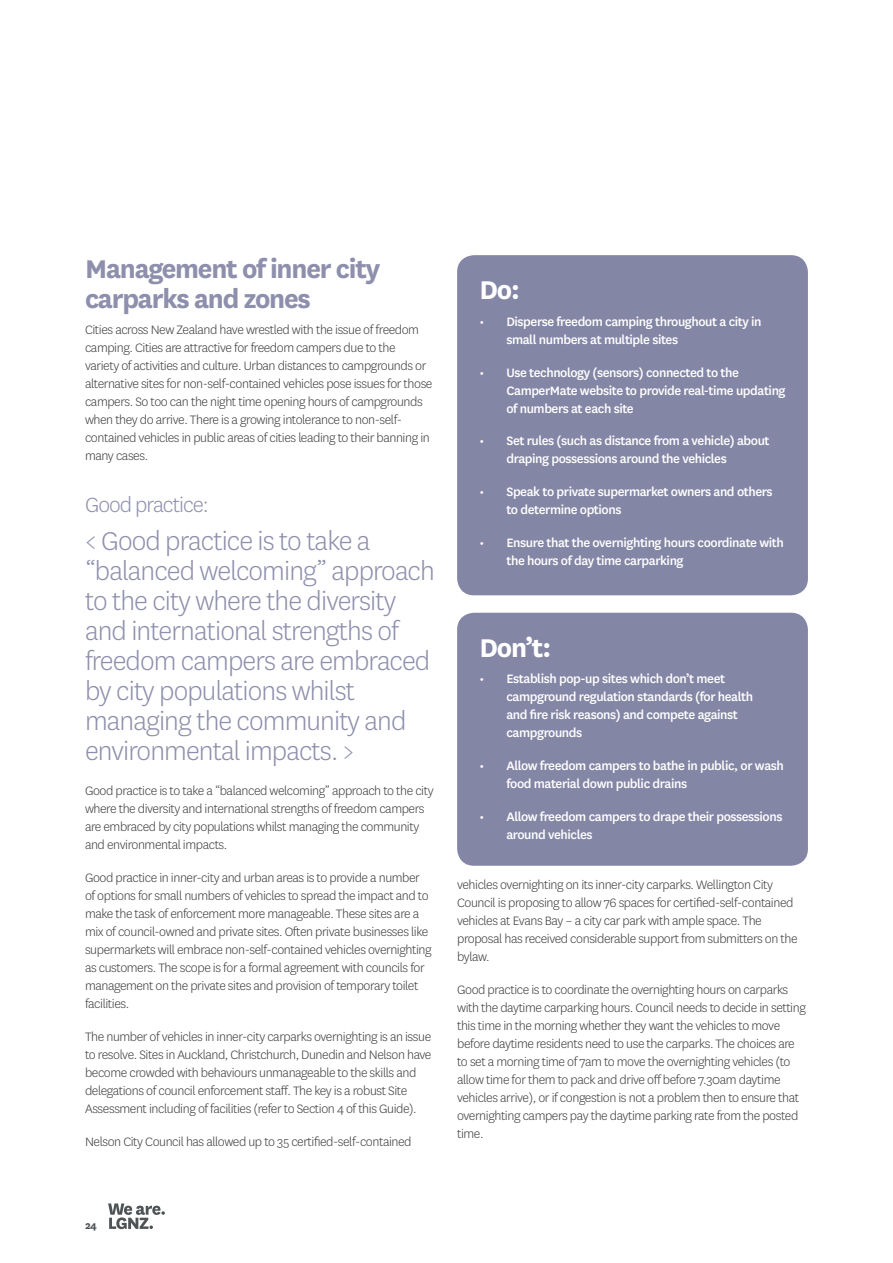
<style>
.page{position:relative;width:893px;height:1263px;background:#fff}
.page>*{position:absolute;margin:0;border:0;box-sizing:border-box;transform-origin:0 0}
.Pull_Quote{font:300 30px/30px "National";letter-spacing:-.03em;color:#8e8fac}
.Heading{font:700 30px/30px "National";letter-spacing:-.04em;color:#8e8fac}
.Heading-2{font:700 30px "National";color:#fff}
.Subhead{font:300 24px "National";letter-spacing:-.04em;color:#8e8fac}
.Body_copy{font:300 14.25px/18px "National";letter-spacing:-.03em;color:#3e3e3f}
.t1{font:500 14.25px/18px "National";letter-spacing:-.03em;color:#fff}
.t2{font:700 12px "National";color:#4e5356}
</style>
<div class="page">
<svg style="left:108px;top:1203px;width:57px;height:26px"></svg>
<div style="left:457px;top:255px;width:351px;height:340px;background:#8486a5;border-radius:17px"></div>
<div style="left:457px;top:613px;width:351px;height:253px;background:#8486a5;border-radius:17px"></div>
<p class="Heading" style="left:85px;top:251px;width:297px">Management of inner city carparks and zones</p>
<p class="Body_copy" style="left:85px;top:320px;width:349px">Cities across New Zealand have wrestled with the issue of freedom camping. Cities are attractive for freedom campers due to the variety of activities and culture. Urban distances to campgrounds or alternative sites for non-self-contained vehicles pose issues for those campers. So too can the night time opening hours of campgrounds when they do arrive. There is a growing intolerance to non-self&shy;contained vehicles in public areas of cities leading to their banning in many cases.</p>
<p class="Subhead" style="left:85px;top:489px;width:125px">Good practice:</p>
<p class="Pull_Quote" style="left:85px;top:525px;width:351px">&lt; Good practice is to take a “balanced welcoming” approach to the city where the diversity and international strengths of freedom campers are embraced by city populations whilst managing the community and environmental impacts. &gt;</p>
<p class="Body_copy" style="left:85px;top:781px;width:350px">Good practice is to take a “balanced welcoming” approach to the city where the diversity and international strengths of freedom campers are embraced by city populations whilst managing the community and environmental impacts.</p>
<p class="Body_copy" style="left:85px;top:868px;width:348px">Good practice in inner-city and urban areas is to provide a number of options for small numbers of vehicles to spread the impact and to make the task of enforcement more manageable. These sites are a mix of council-owned and private sites. Often private businesses like supermarkets will embrace non-self-contained vehicles overnighting as customers. The scope is for a formal agreement with councils for management on the private sites and provision of temporary toilet facilities.</p>
<p class="Body_copy" style="left:85px;top:1027px;width:348px">The number of vehicles in inner-city carparks overnighting is an issue to resolve. Sites in Auckland, Christchurch, Dunedin and Nelson have become crowded with behaviours unmanageable to the skills and delegations of council enforcement staff. The key is a robust Site Assessment including of facilities (refer to Section 4 of this Guide).</p>
<p class="Body_copy" style="left:85px;top:1132px;width:328px">Nelson City Council has allowed up to 35 certified-self-contained</p>
<p class="Heading-2" style="left:479px;top:269px;width:42px">Do:</p>
<p class="t1" style="left:506px;top:311px;width:257px;text-indent:-27px">• Disperse freedom camping throughout a city in small numbers at multiple sites</p>
<p class="t1" style="left:506px;top:362px;width:281px;text-indent:-27px">• Use technology (sensors) connected to the<br>CamperMate website to provide real-time updating of numbers at each site</p>
<p class="t1" style="left:506px;top:431px;width:265px;text-indent:-27px">• Set rules (such as distance from a vehicle) about draping possessions around the vehicles</p>
<p class="t1" style="left:506px;top:482px;width:268px;text-indent:-27px">• Speak to private supermarket owners and others to determine options</p>
<p class="t1" style="left:506px;top:533px;width:279px;text-indent:-27px">• Ensure that the overnighting hours coordinate with the hours of day time carparking</p>
<p class="Heading-2" style="left:479px;top:626px;width:73px">Don’t:</p>
<p class="t1" style="left:506px;top:669px;width:248px;text-indent:-27px">• Establish pop-up sites which don’t meet campground regulation standards (for health and fire risk reasons) and compete against campgrounds</p>
<p class="t1" style="left:506px;top:756px;width:279px;text-indent:-27px">• Allow freedom campers to bathe in public, or wash food material down public drains</p>
<p class="t1" style="left:506px;top:807px;width:278px;text-indent:-27px">• Allow freedom campers to drape their possessions around vehicles</p>
<p class="Body_copy" style="left:457px;top:875px;width:342px">vehicles overnighting on its inner-city carparks. Wellington City Council is proposing to allow 76 spaces for certified-self-contained vehicles at Evans Bay – a city car park with ample space. The proposal has received considerable support from submitters on the bylaw.</p>
<p class="Body_copy" style="left:457px;top:980px;width:350px">Good practice is to coordinate the overnighting hours on carparks with the daytime carparking hours. Council needs to decide in setting this time in the morning whether they want the vehicles to move before daytime residents need to use the carparks. The choices are to set a morning time of 7am to move the overnighting vehicles (to allow time for them to pack and drive off before 7.30am daytime vehicles arrive), or if congestion is not a problem then to ensure that overnighting campers pay the daytime parking rate from the posted time.</p>
<p class="t2" style="left:85px;top:1217px;width:13px">24</p>
</div>
